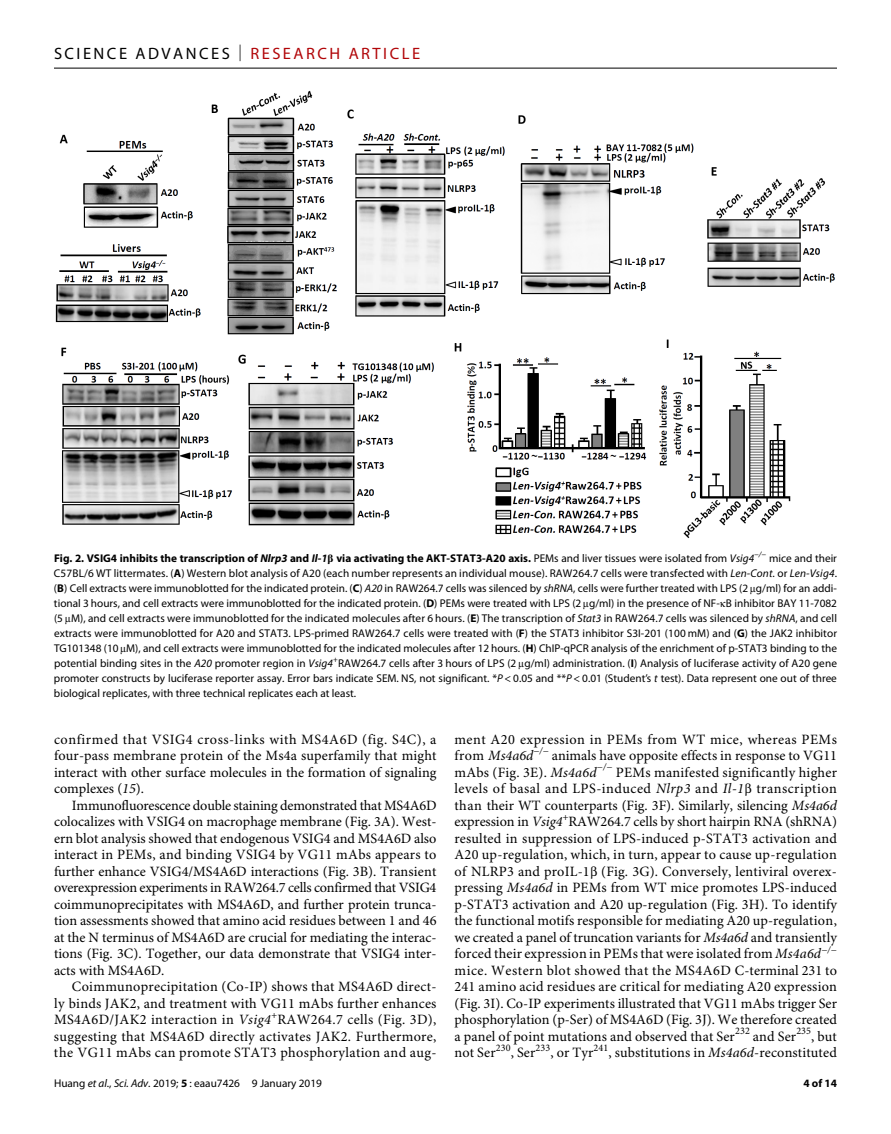
<style>
.page{position:relative;width:891px;height:1134px;background:#fff}
.page>*{position:absolute;margin:0;border:0;box-sizing:border-box;transform-origin:0 0}
.t1{font:16.5px "Myriad Pro";letter-spacing:.15em;color:#000}
.t2{font:14.25px/16.5px "Minion Pro";letter-spacing:.005em;color:#000;text-align:justify}
.t3{font:11.25px/15px "Myriad Pro";color:#000;text-align:justify}
.t4{font:700 11.25px "Myriad Pro";color:#000}
.s1{font-weight:300}
.s2{color:#b10508}
.s3{font-weight:700}
.s4{font-weight:700;font-style:italic}
.s5{font-style:italic}
</style>
<div class="page">
<hr style="left:54px;top:68px;width:783px;height:1px;background:#000">
<img style="left:55px;top:90px;width:780px;height:449px">
<p class="t1" style="left:54px;top:40px;width:368px">SCIENCE ADVANCES <span class="s1">|</span> <span class="s2">RESEARCH ARTICLE</span></p>
<p class="t3" style="left:54px;top:551px;width:785px"><span class="s3">Fig. 2. VSIG4 inhibits the transcription of</span> <span class="s4">Nlrp3</span> <span class="s3">and</span> <span class="s4">Il-1</span> <span class="s3">via activating the AKT-STAT3-A20 axis.</span> PEMs and liver tissues were isolated from <span class="s5">Vsig4</span><sup>−/−</sup> mice and their C57BL/6 WT littermates. (<span class="s3">A</span>) Western blot analysis of A20 (each number represents an individual mouse). RAW264.7 cells were transfected with <span class="s5">Len-Cont.</span> or <span class="s5">Len-Vsig4</span>. (<span class="s3">B</span>) Cell extracts were immunoblotted for the indicated protein. (<span class="s3">C</span>) <span class="s5">A20</span> in RAW264.7 cells was silenced by <span class="s5">shRNA</span>, cells were further treated with LPS (2 g/ml) for an addi&shy;tional 3 hours, and cell extracts were immunoblotted for the indicated protein. (<span class="s3">D</span>) PEMs were treated with LPS (2 g/ml) in the presence of NF- B inhibitor BAY 11-7082 (5 M), and cell extracts were immunoblotted for the indicated molecules after 6 hours. (<span class="s3">E</span>) The transcription of <span class="s5">Stat3</span> in RAW264.7 cells was silenced by <span class="s5">shRNA</span>, and cell extracts were immunoblotted for A20 and STAT3. LPS-primed RAW264.7 cells were treated with (<span class="s3">F</span>) the STAT3 inhibitor S3I-201 (100 mM) and (<span class="s3">G</span>) the JAK2 inhibitor TG101348 (10 M), and cell extracts were immunoblotted for the indicated molecules after 12 hours. (<span class="s3">H</span>) ChIP-qPCR analysis of the enrichment of p-STAT3 binding to the potential binding sites in the <span class="s5">A20</span> promoter region in <span class="s5">Vsig4</span><sup>+</sup>RAW264.7 cells after 3 hours of LPS (2 g/ml) administration. (<span class="s3">I</span>) Analysis of luciferase activity of A20 gene promoter constructs by luciferase reporter assay. Error bars indicate SEM. NS, not significant. *<span class="s5">P</span> &lt; 0.05 and **<span class="s5">P</span> &lt; 0.01 (Student’s <span class="s5">t</span> test). Data represent one out of three biological replicates, with three technical replicates each at least.</p>
<p class="t2" style="left:54px;top:732px;width:384px">confirmed that VSIG4 cross-links with MS4A6D (fig. S4C), a four-pass membrane protein of the Ms4a superfamily that might interact with other surface molecules in the formation of signaling complexes (<span class="s5">15</span>).</p>
<p class="t2" style="left:54px;top:798px;width:384px;text-indent:18px">Immunofluorescence double staining demonstrated that MS4A6D colocalizes with VSIG4 on macrophage membrane (Fig. 3A). West&shy;ern blot analysis showed that endogenous VSIG4 and MS4A6D also interact in PEMs, and binding VSIG4 by VG11 mAbs appears to further enhance VSIG4/MS4A6D interactions (Fig. 3B). Transient overexpression experiments in RAW264.7 cells confirmed that VSIG4 coimmunoprecipitates with MS4A6D, and further protein trunca&shy;tion assessments showed that amino acid residues between 1 and 46 at the N terminus of MS4A6D are crucial for mediating the interac&shy;tions (Fig. 3C). Together, our data demonstrate that VSIG4 inter&shy;acts with MS4A6D.</p>
<p class="t2" style="left:54px;top:980px;width:384px;text-indent:18px">Coimmunoprecipitation (Co-IP) shows that MS4A6D direct&shy;ly binds JAK2, and treatment with VG11 mAbs further enhances MS4A6D/JAK2 interaction in <span class="s5">Vsig4</span><sup>+</sup>RAW264.7 cells (Fig. 3D), suggesting that MS4A6D directly activates JAK2. Furthermore, the VG11 mAbs can promote STAT3 phosphorylation and aug-</p>
<p class="t3" style="left:54px;top:1076px;width:269px">Huang <span class="s5">et al</span>., <span class="s5">Sci. Adv.</span> 2019; <span class="s3">5</span> : eaau7426 9 January 2019</p>
<p class="t2" style="left:454px;top:732px;width:384px">ment A20 expression in PEMs from WT mice, whereas PEMs from <span class="s5">Ms4a6d</span><sup>−/−</sup> animals have opposite effects in response to VG11 mAbs (Fig. 3E). <span class="s5">Ms4a6d</span><sup>−/−</sup> PEMs manifested significantly higher levels of basal and LPS-induced <span class="s5">Nlrp3</span> and <span class="s5">Il-1</span> transcription than their WT counterparts (Fig. 3F). Similarly, silencing <span class="s5">Ms4a6d </span>expression in <span class="s5">Vsig4</span><sup>+</sup>RAW264.7 cells by short hairpin RNA (shRNA) resulted in suppression of LPS-induced p-STAT3 activation and A20 up-regulation, which, in turn, appear to cause up-regulation of NLRP3 and proIL-1 (Fig. 3G). Conversely, lentiviral overex&shy;pressing <span class="s5">Ms4a6d</span> in PEMs from WT mice promotes LPS-induced p-STAT3 activation and A20 up-regulation (Fig. 3H). To identify the functional motifs responsible for mediating A20 up-regulation, we created a panel of truncation variants for <span class="s5">Ms4a6d</span> and transiently forced their expression in PEMs that were isolated from <span class="s5">Ms4a6d</span><sup>−/− </sup>mice. Western blot showed that the MS4A6D C-terminal 231 to 241 amino acid residues are critical for mediating A20 expression (Fig. 3I). Co-IP experiments illustrated that VG11 mAbs trigger Ser phosphorylation (p-Ser) of MS4A6D (Fig. 3J). We therefore created a panel of point mutations and observed that Ser<sup>232</sup> and Ser<sup>235</sup>, but not Ser<sup>230</sup>, Ser<sup>233</sup>, or Tyr<sup>241</sup>, substitutions in <span class="s5">Ms4a6d</span>-reconstituted</p>
<p class="t4" style="left:803px;top:1074px;width:35px">4 of 14</p>
</div>
